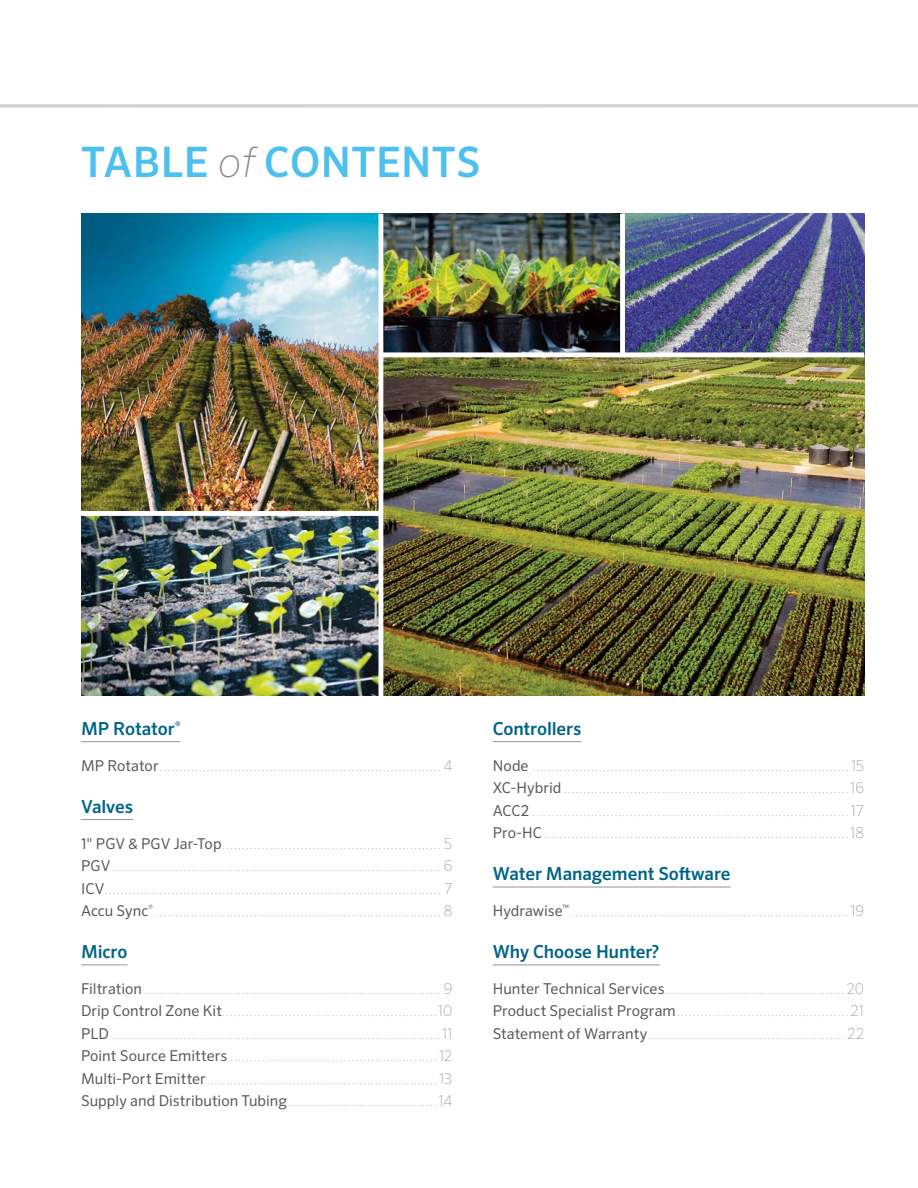
<style>
.page{position:relative;width:918px;height:1188px;background:#fff}
.page>*{position:absolute;margin:0;border:0;box-sizing:border-box;transform-origin:0 0}
.t1{font:500 42px "Sero Pro";letter-spacing:.01em;color:#4cc0ef}
.t2{font:500 18px "Sero Pro";letter-spacing:-.005em;color:#006488}
.t3{font:100 15px/22.5px "Sero Pro";color:#939598;text-align:justify}
.s1{font-weight:100;font-style:italic;color:#8c8987}
.s2{font-weight:400;color:#58595b}
</style>
<div class="page">
<svg style="left:0;top:104px;width:918px;height:4px;background:#d7d9da"></svg>
<img style="left:81px;top:214px;width:783px;height:482px">
<div style="left:81px;top:511px;width:300px;height:5px;background:#fff"></div>
<div style="left:381px;top:352px;width:483px;height:5px;background:#fff"></div>
<hr style="left:379px;top:214px;width:4px;height:482px;background:#fff">
<div style="left:620px;top:214px;width:5px;height:141px;background:#fff"></div>
<hr style="left:81px;top:741px;width:100px;height:1px;background:#939598">
<hr style="left:81px;top:819px;width:52px;height:1px;background:#939598">
<hr style="left:81px;top:965px;width:47px;height:1px;background:#939598">
<hr style="left:493px;top:741px;width:89px;height:1px;background:#939598">
<hr style="left:493px;top:887px;width:238px;height:1px;background:#939598">
<hr style="left:493px;top:965px;width:166px;height:1px;background:#939598">
<h1 class="t1" style="left:81px;top:137px;width:401px">TABLE <span class="s1">of</span> CONTENTS</h1>
<p class="t2" style="left:81px;top:717px;width:101px">MP Rotator<sup>®</sup></p>
<p class="t3" style="left:81px;top:754px;width:373px"><span class="s2">MP Rotator</span>........................................................................ 4</p>
<p class="t2" style="left:81px;top:795px;width:54px">Valves</p>
<p class="t3" style="left:81px;top:832px;width:373px"><span class="s2">1" PGV &amp; PGV Jar-Top</span>........................................................ 5<br><span class="s2">PGV</span>.................................................................................... 6<br><span class="s2">ICV</span>...................................................................................... 7<br><span class="s2">Accu Sync</span><sup>®</sup> ......................................................................... 8</p>
<p class="t2" style="left:81px;top:941px;width:48px">Micro</p>
<p class="t3" style="left:81px;top:977px;width:373px"><span class="s2">Filtration</span>............................................................................ 9<br><span class="s2">Drip Control Zone Kit</span>.......................................................10<br><span class="s2">PLD</span> ....................................................................................11<br><span class="s2">Point Source Emitters</span> .....................................................12<br><span class="s2">Multi-Port Emitter</span>...........................................................13<br><span class="s2">Supply and Distribution Tubing</span>......................................14</p>
<p class="t2" style="left:493px;top:717px;width:90px">Controllers</p>
<p class="t3" style="left:493px;top:754px;width:373px"><span class="s2">Node</span> .................................................................................15<br><span class="s2">XC-Hybrid</span>.........................................................................16<br><span class="s2">ACC2</span> .................................................................................17<br><span class="s2">Pro-HC</span>..............................................................................18</p>
<p class="t2" style="left:493px;top:863px;width:239px">Water Management Software</p>
<p class="t3" style="left:493px;top:899px;width:373px"><span class="s2">Hydrawise</span><sup>™</sup> .......................................................................19</p>
<p class="t2" style="left:493px;top:941px;width:168px">Why Choose Hunter?</p>
<p class="t3" style="left:493px;top:977px;width:373px"><span class="s2">Hunter Technical Services</span>..............................................20<br><span class="s2">Product Specialist Program</span>............................................21<br><span class="s2">Statement of Warranty</span> .................................................. 22</p>
</div>
